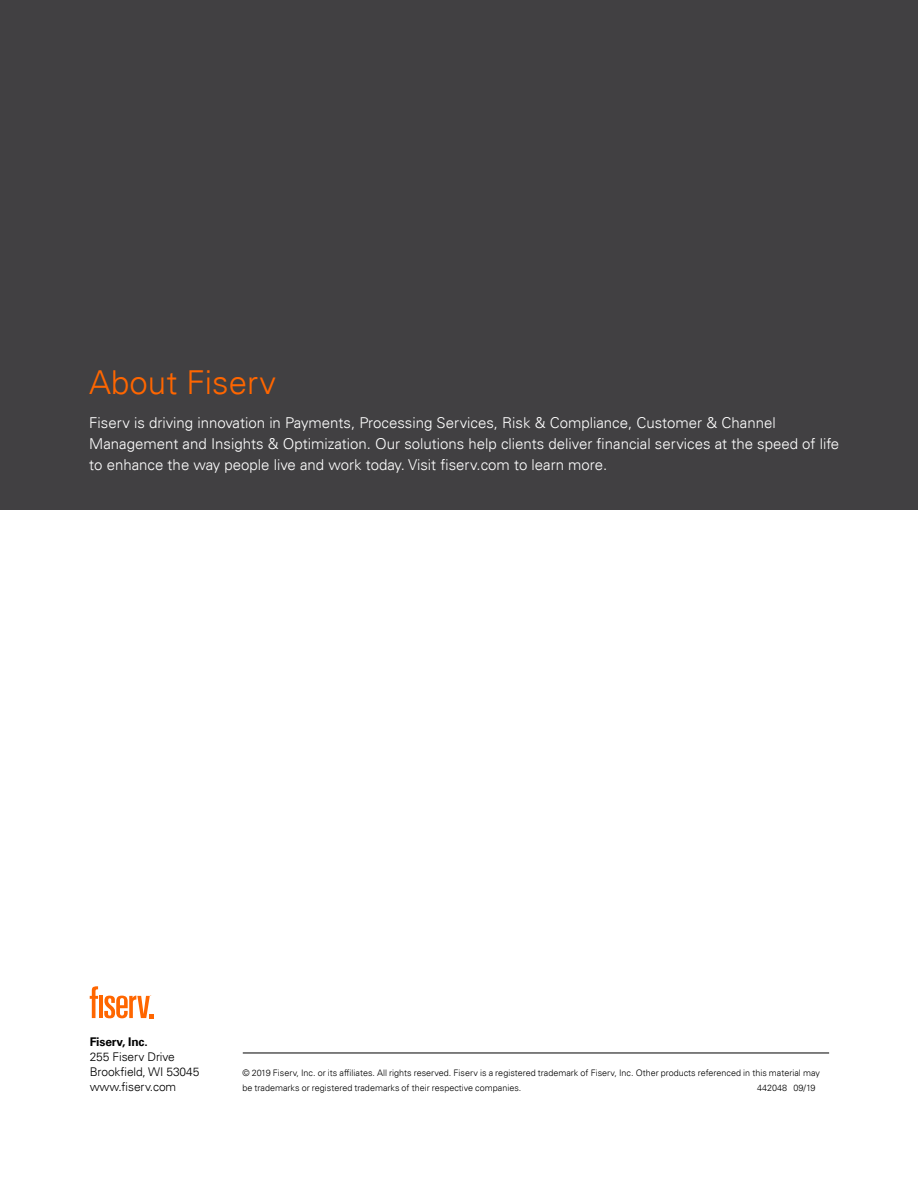
<style>
.page{position:relative;width:918px;height:1188px;background:#fff}
.page>*{position:absolute;margin:0;border:0;box-sizing:border-box;transform-origin:0 0}
.t1{font:300 33px "Univers For Fiserv 45";color:#f60}
.t2{font:300 15px/21px "Univers For Fiserv 45";color:#fff}
.t3{font:300 12px/15px "Univers For Fiserv 45";letter-spacing:-.01em;color:#000}
.t4{font:700 12px "Univers For Fiserv 65";letter-spacing:-.01em;color:#000}
.t5{font:300 9px/15px "Univers For Fiserv 45";color:#000}
</style>
<div class="page">
<div style="left:0;top:0;width:918px;height:510px;background:#414042"></div>
<hr style="left:243px;top:1053px;width:586px;height:1px;background:#000">
<svg style="left:90px;top:986px;width:8px;height:32px"></svg>
<hr style="left:99px;top:996px;width:4px;height:22px;background:#f60">
<svg style="left:104px;top:995px;width:49px;height:23px"></svg>
<h1 class="t1" style="left:89px;top:362px;width:188px">About Fiserv</h1>
<p class="t2" style="left:89px;top:412px;width:751px">Fiserv is driving innovation in Payments, Processing Services, Risk &amp; Compliance, Customer &amp; Channel<br>Management and Insights &amp; Optimization. Our solutions help clients deliver financial services at the speed of life to enhance the way people live and work today. Visit fiserv.com to learn more.</p>
<p class="t4" style="left:90px;top:1035px;width:60px">Fiserv, Inc.</p>
<p class="t3" style="left:90px;top:1049px;width:111px">255 Fiserv Drive<br>Brookfield, WI 53045 www.fiserv.com</p>
<p class="t5" style="left:242px;top:1065px;width:579px">© 2019 Fiserv, Inc. or its affiliates. All rights reserved. Fiserv is a registered trademark of Fiserv, Inc. Other products referenced in this material may be trademarks or registered trademarks of their respective companies.</p>
<p class="t5" style="left:757px;top:1080px;width:60px">442048 09/19</p>
</div>
